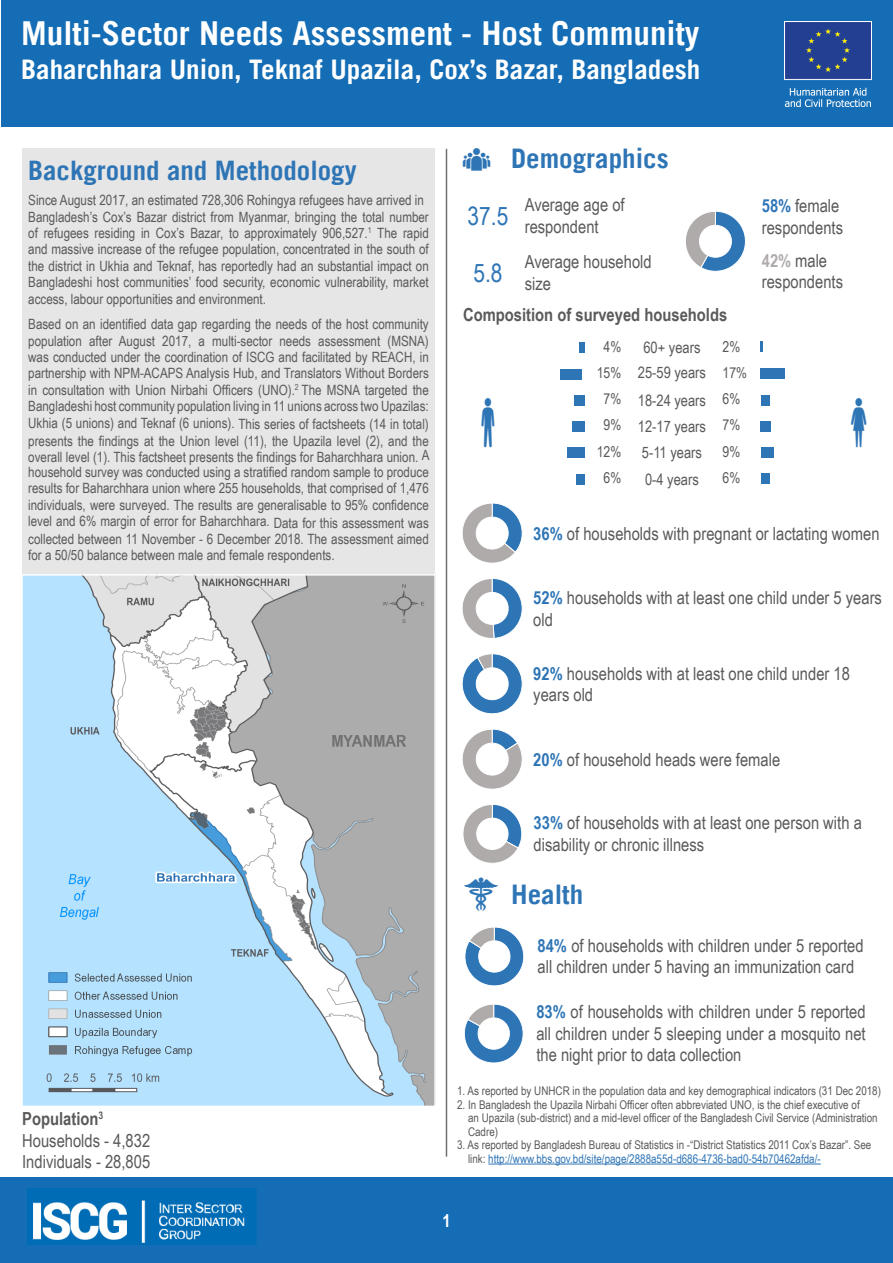
<style>
.page{position:relative;width:893px;height:1263px;background:#fff}
.page>*{position:absolute;margin:0;border:0;box-sizing:border-box;transform-origin:0 0}
.t1{font:192px "Chartwell Bars Vertical";color:#2e75b6;scale:.75 1}
.t2{font:191.25px "Chartwell Bars Vertical";color:#2e75b6;scale:.76 1}
.t3{font:84.15px "Chartwell Pies";color:#2e75b6}
.t4{font:82.5px "Chartwell Pies";color:#2e75b6}
.t5{font:700 33px "Trade Gothic LT";color:#fff}
.t6{font:700 27px "Trade Gothic LT";color:#fff}
.t7{font:700 27px "Trade Gothic LT";color:#2e75b6}
.t8{font:700 26.85px "Trade Gothic LT";color:#2e75b6}
.t9{font:25.5px "Arial Narrow";color:#2e75b6}
.t10{font:18px/21.6px "Arial Narrow";color:#5a595b}
.t11{font:700 18px "Arial Narrow";color:#5a595b}
.t12{font:700 18px "Arial Narrow";color:#fff}
.t13{font:15.75px "Arial Narrow";color:#5a595b}
.t14{font:15px "Arial Narrow";color:#5a595b}
.t15{font:14.25px/16.4px "Arial Narrow";color:#5a595b;text-align:justify}
.t16{font:12px "Arial Narrow";color:#5a595b}
.t17{font:12px "Arial Narrow";color:#2e75b6}
.s1{color:#afabab}
.s2{color:#fff}
.s3{font-weight:700;color:#2e75b6}
.s4{font-weight:700;color:#afabab}
.s5{color:#5a595b}
</style>
<div class="page">
<div style="left:1px;top:1px;width:891px;height:126px;background:#146db5"></div>
<div style="left:0;top:1178px;width:893px;height:85px;background:#146db5"></div>
<hr style="left:446px;top:149px;width:1px;height:1008px;background:#747072">
<img style="left:27px;top:1188px;width:229px;height:57px">
<img style="left:784px;top:21px;width:88px;height:85px">
<img style="left:24px;top:577px;width:409px;height:527px">
<div style="left:21px;top:574px;width:415px;height:533px;border:2px solid #fff"></div>
<div style="left:22px;top:148px;width:413px;height:426px;background:#e7e6e6"></div>
<hr style="left:488px;top:1163px;width:333px;height:1px;background:#2e75b6">
<p class="t5" style="left:21px;top:13px;width:680px">Multi-Sector Needs Assessment - Host Community</p>
<p class="t6" style="left:21px;top:53px;width:681px">Baharchhara Union, Teknaf Upazila, Cox’s Bazar, Bangladesh</p>
<p class="t8" style="left:28px;top:154px;width:330px">Background and Methodology</p>
<p class="t15" style="left:28px;top:191px;width:397px">Since August 2017, an estimated 728,306 Rohingya refugees have arrived in</p>
<p class="t15" style="left:28px;top:208px;width:402px">Bangladesh’s Cox’s Bazar district from Myanmar, bringing the total number of refugees residing in Cox’s Bazar, to approximately 906,527.<sup>1</sup> The rapid and massive increase of the refugee population, concentrated in the south of the district in Ukhia and Teknaf, has reportedly had an substantial impact on Bangladeshi host communities’ food security, economic vulnerability, market access, labour opportunities and environment.</p>
<p class="t15" style="left:28px;top:315px;width:403px">Based on an identified data gap regarding the needs of the host community population after August 2017, a multi-sector needs assessment (MSNA) was conducted under the coordination of ISCG and facilitated by REACH, in partnership with NPM-ACAPS Analysis Hub, and Translators Without Borders in consultation with Union Nirbahi Officers (UNO).<sup>2</sup> The MSNA targeted the Bangladeshi host community population living in 11 unions across two Upazilas:<br>Ukhia (5 unions) and Teknaf (6 unions). This series of factsheets (14 in total) presents the findings at the Union level (11), the Upazila level (2), and the overall level (1). This factsheet presents the findings for Baharchhara union. A</p>
<p class="t15" style="left:28px;top:463px;width:402px">household survey was conducted using a stratified random sample to produce results for Baharchhara union where 255 households, that comprised of 1,476 individuals, were surveyed. The results are generalisable to 95% confidence level and 6% margin of error for Baharchhara. Data for this assessment was</p>
<p class="t15" style="left:28px;top:530px;width:402px">collected between 11 November - 6 December 2018. The assessment aimed for a 50/50 balance between male and female respondents.</p>
<p class="t11" style="left:22px;top:1105px;width:83px">Population<sup>3</sup></p>
<p class="t10" style="left:22px;top:1129px;width:129px">Households - 4,832</p>
<p class="t10" style="left:22px;top:1150px;width:129px">Individuals - 28,805</p>
<p class="t7" style="left:511px;top:141px;width:159px">Demographics</p>
<p class="t9" style="left:468px;top:197px;width:42px">37.5</p>
<p class="t10" style="left:525px;top:193px;width:101px">Average age of respondent</p>
<p class="t3" style="left:681px;top:190px;width:134px">58<span class="s1">42</span><span class="s2">A</span></p>
<p class="t10" style="left:762px;top:195px;width:83px"><span class="s3">58%</span> female respondents</p>
<p class="t10" style="left:762px;top:249px;width:83px"><span class="s4">42%</span> male respondents</p>
<p class="t9" style="left:473px;top:254px;width:31px">5.8</p>
<p class="t10" style="left:525px;top:250px;width:128px">Average household size</p>
<p class="t11" style="left:463px;top:301px;width:266px">Composition of surveyed households</p>
<p class="t2" style="left:401px;top:493px;width:210px;rotate:-90deg">61297 4</p>
<p class="t14" style="left:603px;top:336px;width:19px">4%</p>
<p class="t13" style="left:643px;top:335px;width:59px">60+ years</p>
<p class="t14" style="left:723px;top:336px;width:19px">2%</p>
<p class="t2" style="left:944px;top:334px;width:210px;rotate:90deg">2176796</p>
<p class="t1" style="left:398px;top:387px;width:36px;rotate:-90deg">15</p>
<p class="t14" style="left:597px;top:361px;width:26px">15%</p>
<p class="t13" style="left:638px;top:361px;width:70px">25-59 years</p>
<p class="t14" style="left:723px;top:361px;width:26px">17%</p>
<p class="t14" style="left:603px;top:388px;width:19px">7%</p>
<p class="t13" style="left:638px;top:389px;width:70px">18-24 years</p>
<p class="t14" style="left:723px;top:388px;width:19px">6%</p>
<p class="t14" style="left:603px;top:414px;width:19px">9%</p>
<p class="t13" style="left:638px;top:415px;width:70px">12-17 years</p>
<p class="t14" style="left:723px;top:414px;width:19px">7%</p>
<p class="t14" style="left:597px;top:440px;width:26px">12%</p>
<p class="t13" style="left:642px;top:441px;width:62px">5-11 years</p>
<p class="t14" style="left:723px;top:440px;width:19px">9%</p>
<p class="t14" style="left:603px;top:466px;width:19px">6%</p>
<p class="t13" style="left:645px;top:468px;width:55px">0-4 years</p>
<p class="t14" style="left:723px;top:466px;width:19px">6%</p>
<p class="t3" style="left:458px;top:481px;width:134px">36+<span class="s1">64</span><span class="s2">A</span></p>
<p class="t10" style="left:533px;top:522px;width:348px"><span class="s3">36%</span> of households with pregnant or lactating women</p>
<p class="t3" style="left:458px;top:557px;width:134px">49+<span class="s1">51</span><span class="s2">A</span></p>
<p class="t10" style="left:533px;top:587px;width:350px"><span class="s3">52%</span> households with at least one child under 5 years old</p>
<p class="t3" style="left:458px;top:632px;width:120px">92+<span class="s1">8</span><span class="s2">A</span></p>
<p class="t10" style="left:533px;top:662px;width:318px"><span class="s3">92%</span> households with at least one child under 18 years old</p>
<p class="t3" style="left:458px;top:707px;width:134px">16+<span class="s1">84</span><span class="s2">A</span></p>
<p class="t10" style="left:533px;top:748px;width:248px"><span class="s3">20%</span> of household heads were female</p>
<p class="t4" style="left:459px;top:783px;width:132px">33+<span class="s1">67</span><span class="s2">A</span></p>
<p class="t10" style="left:534px;top:811px;width:330px"><span class="s3">33%</span> of households with at least one person with a disability or chronic illness</p>
<p class="t7" style="left:511px;top:877px;width:74px">Health</p>
<p class="t4" style="left:461px;top:906px;width:127px">84<span class="s1">16</span><span class="s2">A</span></p>
<p class="t10" style="left:537px;top:934px;width:328px"><span class="s3">84%</span> of households with children under 5 reported all children under 5 having an immunization card</p>
<p class="t4" style="left:460px;top:983px;width:128px">83<span class="s1">17</span><span class="s2">A</span></p>
<p class="t10" style="left:536px;top:1000px;width:331px;text-align:justify"><span class="s3">83%</span> of households with children under 5 reported all children under 5 sleeping under a mosquito net the night prior to data collection</p>
<p class="t16" style="left:457px;top:1082px;width:425px">1. As reported by UNHCR in the population data and key demographical indicators (31 Dec 2018)</p>
<p class="t16" style="left:457px;top:1096px;width:404px">2. In Bangladesh the Upazila Nirbahi Officer often abbreviated UNO, is the chief executive of</p>
<p class="t16" style="left:468px;top:1109px;width:411px">an Upazila (sub-district) and a mid-level officer of the Bangladesh Civil Service (Administration</p>
<p class="t16" style="left:468px;top:1123px;width:32px">Cadre)</p>
<p class="t16" style="left:457px;top:1136px;width:416px">3. As reported by Bangladesh Bureau of Statistics in -“District Statistics 2011 Cox’s Bazar”. See</p>
<p class="t17" style="left:468px;top:1150px;width:354px"><span class="s5">link:</span> http://www.bbs.gov.bd/site/page/2888a55d-d686-4736-bad0-54b70462afda/-</p>
<p class="t12" style="left:442px;top:1207px;width:10px">1</p>
</div>
